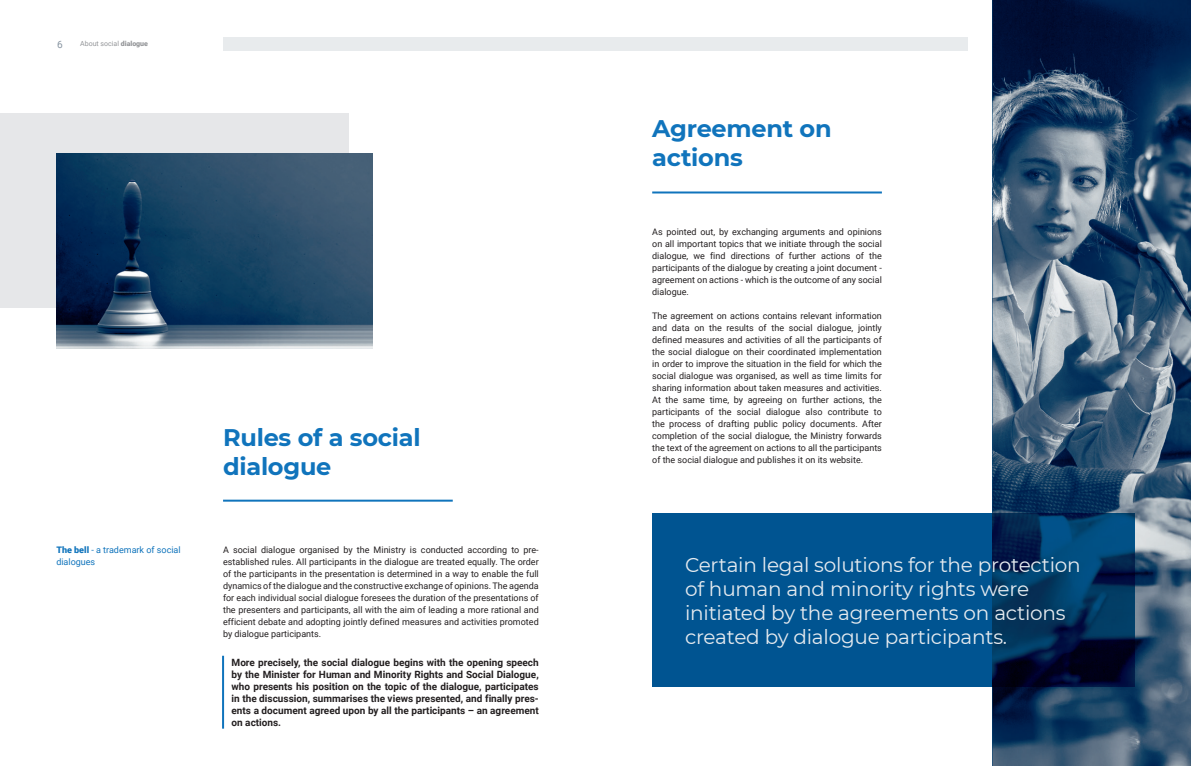
<style>
.page{position:relative;width:1191px;height:766px;background:#fff}
.page>*{position:absolute;margin:0;border:0;box-sizing:border-box;transform-origin:0 0}
.t1{font:700 24px/28.8px "Montserrat";letter-spacing:-.01em;color:#1074bc}
.t2{font:20px/24px "Montserrat";letter-spacing:-.01em;color:#e5eaef}
.t3{font:700 10px/12px "Roboto";color:#231f20;text-align:justify}
.t4{font:10px "Roboto";color:#8693a0}
.t5{font:9px/12px "Roboto";color:#231f20;text-align:justify}
.t6{font:9px/12px "Roboto";color:#1074bc}
.t7{font:7px "Roboto";color:#939598}
.s1{font-weight:900}
</style>
<div class="page">
<div style="left:223px;top:37px;width:372px;height:13px;background:#e8ebed"></div>
<div style="left:595px;top:37px;width:373px;height:13px;background:#e8ebed"></div>
<div style="left:0;top:113px;width:349px;height:195px;background:#e6e7e9"></div>
<hr style="left:222px;top:655px;width:2px;height:73px;background:#1074bc">
<img style="left:57px;top:153px;width:315px;height:195px">
<hr style="left:652px;top:191px;width:230px;height:2px;background:#1074bc">
<hr style="left:223px;top:499px;width:230px;height:2px;background:#1074bc">
<img style="left:992px;top:0;width:199px;height:765px">
<div style="left:652px;top:513px;width:340px;height:173px;background:#005491"></div>
<img style="left:992px;top:513px;width:142px;height:173px">
<p class="t4" style="left:57px;top:37px;width:7px">6</p>
<p class="t7" style="left:80px;top:39px;width:69px">About social <span class="s1">dialogue</span></p>
<p class="t6" style="left:56px;top:543px;width:126px"><span class="s1">The bell</span> - a trademark of social dialogues</p>
<h1 class="t1" style="left:223px;top:421px;width:199px">Rules of a social dialogue</h1>
<p class="t5" style="left:223px;top:543px;width:317px">A social dialogue organised by the Ministry is conducted according to pre&shy;established rules. All participants in the dialogue are treated equally. The order of the participants in the presentation is determined in a way to enable the full dynamics of the dialogue and the constructive exchange of opinions. The agenda for each individual social dialogue foresees the duration of the presentations of the presenters and participants, all with the aim of leading a more rational and efficient debate and adopting jointly defined measures and activities promoted by dialogue participants.</p>
<p class="t3" style="left:231px;top:656px;width:309px">More precisely, the social dialogue begins with the opening speech by the Minister for Human and Minority Rights and Social Dialogue, who presents his position on the topic of the dialogue, participates in the discussion, summarises the views presented, and finally pres&shy;ents a document agreed upon by all the participants – an agreement on actions.</p>
<h1 class="t1" style="left:652px;top:112px;width:181px">Agreement on actions</h1>
<p class="t5" style="left:652px;top:225px;width:231px">As pointed out, by exchanging arguments and opinions on all important topics that we initiate through the social dialogue, we find directions of further actions of the participants of the dialogue by creating a joint document - agreement on actions - which is the outcome of any social dialogue.</p>
<p class="t5" style="left:652px;top:309px;width:231px">The agreement on actions contains relevant information and data on the results of the social dialogue, jointly defined measures and activities of all the participants of the social dialogue on their coordinated implementation in order to improve the situation in the field for which the social dialogue was organised, as well as time limits for sharing information about taken measures and activities.<br>At the same time, by agreeing on further actions, the participants of the social dialogue also contribute to the process of drafting public policy documents. After completion of the social dialogue, the Ministry forwards the text of the agreement on actions to all the participants of the social dialogue and publishes it on its website.</p>
<h2 class="t2" style="left:685px;top:552px;width:397px">Certain legal solutions for the protection of human and minority rights were initiated by the agreements on actions created by dialogue participants.</h2>
</div>
